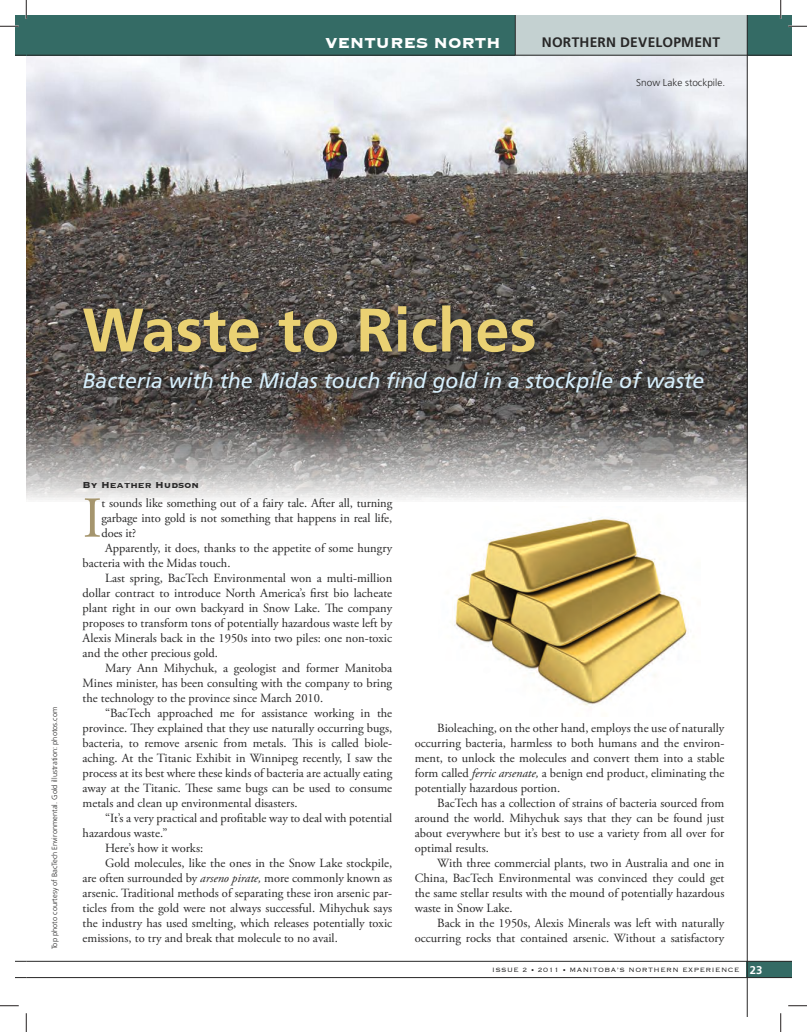
<style>
.page{position:relative;width:807px;height:1032px;background:#fff}
.page>*{position:absolute;margin:0;border:0;box-sizing:border-box;transform-origin:0 0}
.t1{font:700 61.25px "Frutiger LT Std";color:#ead173}
.t2{font:57.75px "Adobe Garamond Pro";color:#a5956d}
.t3{font:italic 21.25px "Frutiger LT Std";color:#d7effc}
.t4{font:700 18.75px "Copperplate";letter-spacing:-.01em;color:#fff}
.t5{font:700 13.75px "Frutiger LT Std";letter-spacing:.015em;color:#282727}
.t6{font:12.5px/15px "Adobe Garamond Pro";color:#282727;text-align:justify}
.t7{font:700 11.25px "Copperplate";color:#282727}
.t8{font:300 10px "Frutiger LT Std";color:#282727}
.t9{font:300 8.12px "Copperplate";letter-spacing:.06em;color:#282727}
.t10{font:300 7.5px "Frutiger LT Std";color:#282727}
.s1{font-style:italic}
.s2{font-size:7.5px}
.s3{font-family:"Frutiger LT Std";font-weight:700;font-size:11.25px;color:#fff}
</style>
<div class="page">
<img style="left:26px;top:56px;width:720px;height:444px">
<div style="left:79px;top:301px;width:633px;height:101px;background:#282727;opacity:.75"></div>
<img style="left:454px;top:517px;width:233px;height:190px">
<div style="left:26px;top:15px;width:765px;height:40px;background:#346b65"></div>
<div style="left:515px;top:15px;width:231px;height:40px;background:#c4d1d1"></div>
<hr style="left:515px;top:15px;width:1px;height:40px;background:#282727">
<div style="left:746px;top:961px;width:45px;height:16px;background:#346b65"></div>
<hr style="left:26px;top:960px;width:765px;height:1px;background:#282727">
<hr style="left:26px;top:977px;width:765px;height:1px;background:#282727">
<hr style="left:746px;top:15px;width:1px;height:1001px;background:#282727">
<hr style="left:26px;top:55px;width:765px;height:1px;background:#282727">
<div style="left:15px;top:15px;width:11px;height:40px;background:#346b65"></div>
<svg style="left:0;top:25px;width:19px;height:2px"></svg>
<svg style="left:788px;top:25px;width:18px;height:2px"></svg>
<svg style="left:0;top:1005px;width:19px;height:1px"></svg>
<svg style="left:788px;top:1005px;width:18px;height:1px"></svg>
<svg style="left:25px;top:0;width:2px;height:19px"></svg>
<svg style="left:25px;top:1013px;width:2px;height:18px"></svg>
<svg style="left:779px;top:0;width:2px;height:19px"></svg>
<svg style="left:780px;top:1013px;width:1px;height:18px"></svg>
<h3 class="t4" style="left:325px;top:31px;width:14px">ven</h3>
<h3 class="t4" style="left:364px;top:31px;width:138px">tures North</h3>
<p class="t5" style="left:541px;top:34px;width:177px">NORTHERN DEVELOPMENT</p>
<p class="t8" style="left:636px;top:77px;width:90px">Snow Lake stockpile.</p>
<h1 class="t1" style="left:82px;top:294px;width:455px">WASTE TO RICHES</h1>
<h3 class="t3" style="left:82px;top:368px;width:623px">Bacteria with the Midas touch find gold in a stockpile of waste</h3>
<p class="t10" style="left:50px;top:949px;width:244px;rotate:-90deg">Top photo courtesy of BacTech Environmental. Gold illustration: photos.com</p>
<p class="t7" style="left:82px;top:477px;width:118px">By H eather H udson</p>
<h2 class="t2" style="left:82px;top:483px;width:21px">I</h2>
<p class="t6" style="left:101px;top:495px;width:292px">t sounds like something out of a fairy tale. After all, turning</p>
<p class="t6" style="left:101px;top:510px;width:292px">garbage into gold is not something that happens in real life,</p>
<p class="t6" style="left:101px;top:525px;width:36px">does it?</p>
<p class="t6" style="left:105px;top:540px;width:288px">Apparently, it does, thanks to the appetite of some hungry</p>
<p class="t6" style="left:83px;top:555px;width:149px">bacteria with the Midas touch.</p>
<p class="t6" style="left:105px;top:570px;width:288px">Last spring, BacTech Environmental won a multi-million</p>
<p class="t6" style="left:83px;top:585px;width:311px">dollar contract to introduce North America’s first bio lacheate</p>
<p class="t6" style="left:83px;top:600px;width:311px">plant right in our own backyard in Snow Lake. The company</p>
<p class="t6" style="left:83px;top:615px;width:311px">proposes to transform tons of potentially hazardous waste left by</p>
<p class="t6" style="left:83px;top:630px;width:311px">Alexis Minerals back in the 1950s into two piles: one non-toxic</p>
<p class="t6" style="left:83px;top:645px;width:137px">and the other precious gold.</p>
<p class="t6" style="left:105px;top:660px;width:288px">Mary Ann Mihychuk, a geologist and former Manitoba</p>
<p class="t6" style="left:83px;top:675px;width:311px">Mines minister, has been consulting with the company to bring</p>
<p class="t6" style="left:83px;top:690px;width:242px">the technology to the province since March 2010.</p>
<p class="t6" style="left:105px;top:705px;width:288px">“BacTech approached me for assistance working in the</p>
<p class="t6" style="left:83px;top:720px;width:311px">province. They explained that they use naturally occurring bugs,</p>
<p class="t6" style="left:83px;top:735px;width:311px">bacteria, to remove arsenic from metals. This is called biole-</p>
<p class="t6" style="left:83px;top:750px;width:311px">aching. At the Titanic Exhibit in Winnipeg recently, I saw the</p>
<p class="t6" style="left:83px;top:765px;width:311px">process at its best where these kinds of bacteria are actually eating</p>
<p class="t6" style="left:83px;top:780px;width:311px">away at the Titanic. These same bugs can be used to consume</p>
<p class="t6" style="left:83px;top:795px;width:216px">metals and clean up environmental disasters.</p>
<p class="t6" style="left:105px;top:810px;width:288px">“It’s a very practical and profitable way to deal with potential</p>
<p class="t6" style="left:83px;top:825px;width:86px">hazardous waste.”</p>
<p class="t6" style="left:105px;top:840px;width:100px">Here’s how it works:</p>
<p class="t6" style="left:105px;top:855px;width:288px">Gold molecules, like the ones in the Snow Lake stockpile,</p>
<p class="t6" style="left:83px;top:870px;width:311px">are often surrounded by <span class="s1">arseno pirate,</span> more commonly known as</p>
<p class="t6" style="left:83px;top:885px;width:311px">arsenic. Traditional methods of separating these iron arsenic par-</p>
<p class="t6" style="left:83px;top:900px;width:311px">ticles from the gold were not always successful. Mihychuk says</p>
<p class="t6" style="left:83px;top:915px;width:311px">the industry has used smelting, which releases potentially toxic</p>
<p class="t6" style="left:83px;top:930px;width:257px">emissions, to try and break that molecule to no avail.</p>
<p class="t6" style="left:414px;top:720px;width:311px;text-indent:22px">Bioleaching, on the other hand, employs the use of naturally occurring bacteria, harmless to both humans and the environ&shy;ment, to unlock the molecules and convert them into a stable form called <span class="s1">ferric arsenate,</span> a benign end product, eliminating the potentially hazardous portion.</p>
<p class="t6" style="left:414px;top:795px;width:311px;text-indent:22px">BacTech has a collection of strains of bacteria sourced from around the world. Mihychuk says that they can be found just about everywhere but it’s best to use a variety from all over for optimal results.</p>
<p class="t6" style="left:414px;top:855px;width:311px;text-indent:22px">With three commercial plants, two in Australia and one in China, BacTech Environmental was convinced they could get the same stellar results with the mound of potentially hazardous waste in Snow Lake.</p>
<p class="t6" style="left:414px;top:915px;width:311px;text-align:right">Back in the 1950s, Alexis Minerals was left with naturally occurring rocks that contained arsenic. Without a satisfactory</p>
<p class="t9" style="left:492px;top:964px;width:271px">Issue 2 <span class="s2">•</span> 2011 <span class="s2">•</span> Manitoba’s Northern Experi ence <span class="s3">23</span></p>
</div>
